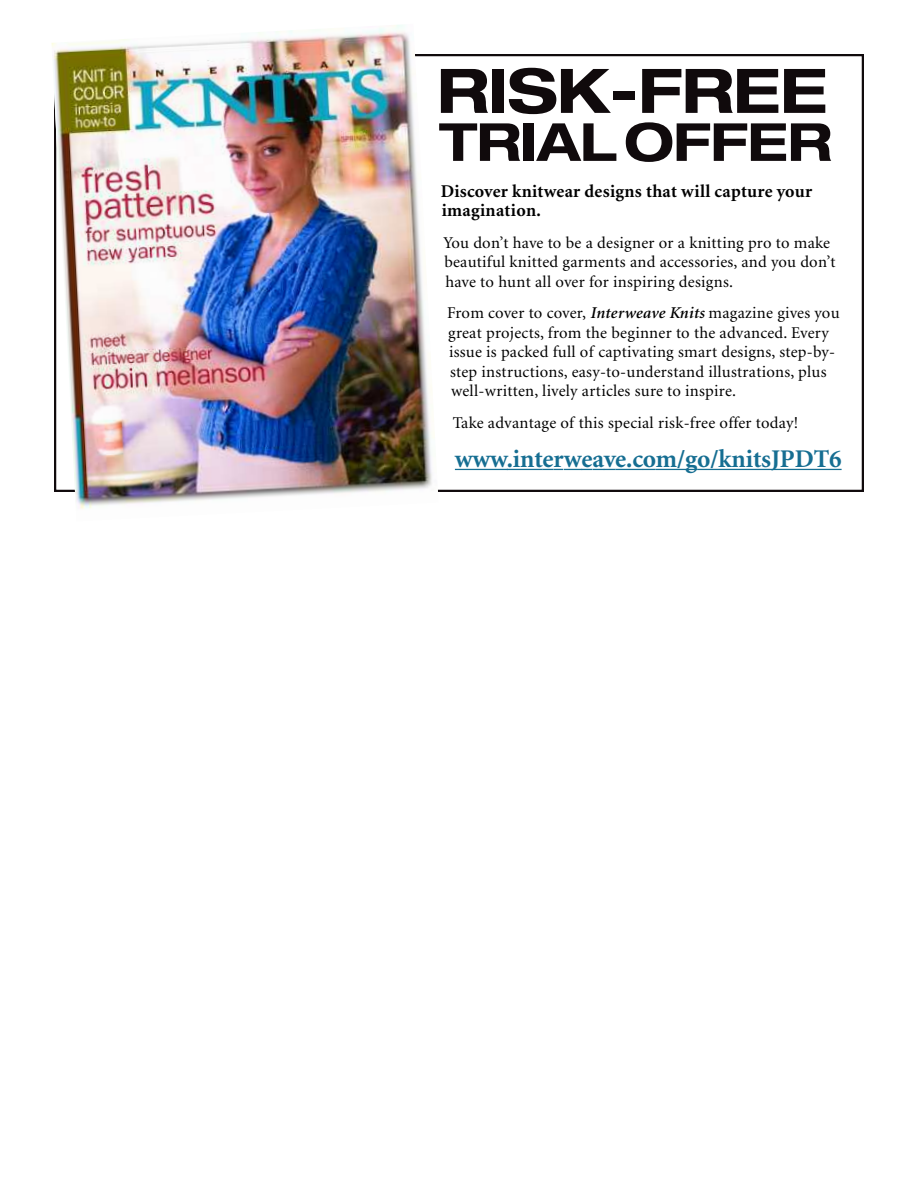
<style>
.page{position:relative;width:918px;height:1188px;background:#fff}
.page>*{position:absolute;margin:0;border:0;box-sizing:border-box;transform-origin:0 0}
.t1{font:700 expanded 61.5px "Helvetica Neue";letter-spacing:-.015em;color:#100a0c}
.t2{font:700 expanded 52.5px "Helvetica Neue";letter-spacing:-.015em;color:#100a0c}
.t3{font:700 25.5px "Minion";letter-spacing:-.005em;color:#166e92}
.t4{font:700 18px/19.5px "Minion";letter-spacing:.015em;color:#000}
.t5{font:16.5px/19.5px "Minion";letter-spacing:.015em;color:#000}
.s1{font-weight:600;font-style:italic}
</style>
<div class="page">
<hr style="left:455px;top:469px;width:53px;height:1px;background:#166e92">
<hr style="left:507px;top:469px;width:36px;height:1px;background:#166e92">
<svg style="left:543px;top:469px;width:113px;height:1px"></svg>
<hr style="left:656px;top:469px;width:41px;height:1px;background:#166e92">
<hr style="left:697px;top:469px;width:145px;height:1px;background:#166e92">
<img style="left:51px;top:25px;width:387px;height:484px">
<h1 class="t1" style="left:437px;top:69px;width:393px">RISK-FREE</h1>
<h2 class="t2" style="left:439px;top:123px;width:394px">TRIALOFFER</h2>
<p class="t4" style="left:441px;top:183px;width:373px">Discover knitwear designs that will capture your imagination.</p>
<p class="t5" style="left:443px;top:234px;width:394px">You don’t have to be a designer or a knitting pro to make beautiful knitted garments and accessories, and you don’t have to hunt all over for inspiring designs.</p>
<p class="t5" style="left:447px;top:305px;width:394px">From cover to cover, <span class="s1">Interweave Knits</span> magazine gives you great projects, from the beginner to the advanced. Every issue is packed full of captivating smart designs, step-by&shy;step instructions, easy-to-understand illustrations, plus well-written, lively articles sure to inspire.</p>
<p class="t5" style="left:453px;top:414px;width:347px">Take advantage of this special risk-free offer today!</p>
<h3 class="t3" style="left:455px;top:449px;width:388px">www.interweave.com/go/knitsJPDT6</h3>
</div>
